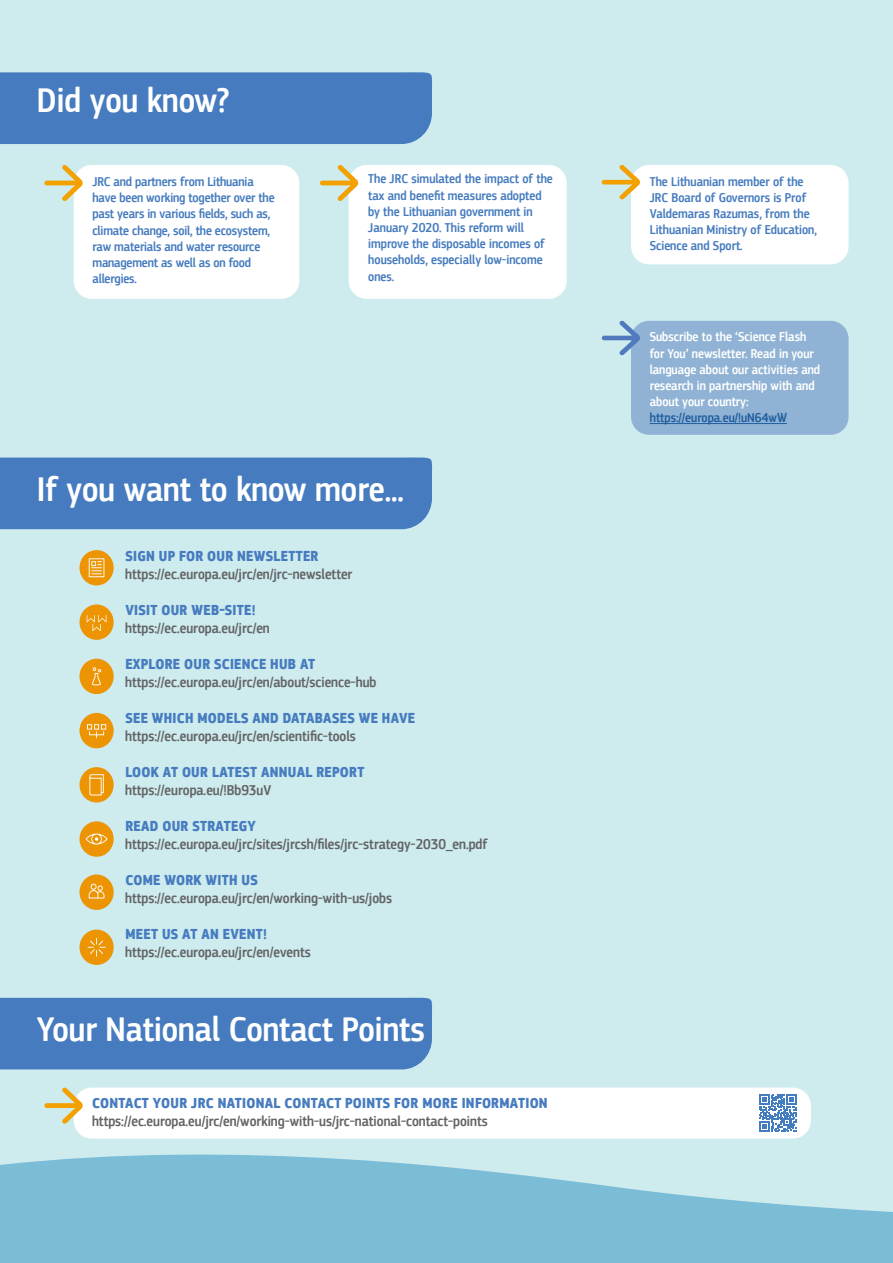
<style>
.page{position:relative;width:893px;height:1263px;background:#ceebee}
.page>*{position:absolute;margin:0;border:0;box-sizing:border-box;transform-origin:0 0}
.t1{font:500 36px "EC Square Sans Cond Pro";color:#fff}
.t2{font:500 15px "EC Square Sans Cond Pro";color:#636466}
.t3{font:700 15px "EC Square Sans Cond Pro";letter-spacing:.02em;color:#467cbf}
.t4{font:500 13.5px/16.2px "EC Square Sans Cond Pro";color:#467cbf}
.t5{font:500 13.5px/16.2px "EC Square Sans Cond Pro";color:#fff}
.t6{font:500 13.5px "EC Square Sans Cond Pro";color:#215e9e}
</style>
<div class="page">
<div style="left:0;top:72px;width:433px;height:72px;background:#467cbf"></div>
<div style="left:0;top:457px;width:433px;height:72px;background:#467cbf"></div>
<div style="left:0;top:997px;width:433px;height:72px;background:#467cbf"></div>
<div style="left:80px;top:767px;width:34px;height:35px;background:#ed9402;border-radius:50%"></div>
<svg style="left:89px;top:774px;width:15px;height:21px"></svg>
<div style="left:80px;top:929px;width:34px;height:36px;background:#ed9402;border-radius:50%"></div>
<svg style="left:88px;top:938px;width:18px;height:18px"></svg>
<div style="left:80px;top:713px;width:34px;height:35px;background:#ed9402;border-radius:50%"></div>
<svg style="left:87px;top:724px;width:19px;height:14px"></svg>
<div style="left:80px;top:659px;width:34px;height:35px;background:#ed9402;border-radius:50%"></div>
<svg style="left:92px;top:667px;width:9px;height:18px"></svg>
<div style="left:80px;top:874px;width:34px;height:36px;background:#ed9402;border-radius:50%"></div>
<svg style="left:89px;top:884px;width:15px;height:14px"></svg>
<div style="left:80px;top:821px;width:34px;height:36px;background:#ed9402;border-radius:50%"></div>
<svg style="left:86px;top:833px;width:22px;height:11px"></svg>
<div style="left:80px;top:550px;width:34px;height:35px;background:#ed9402;border-radius:50%"></div>
<svg style="left:89px;top:558px;width:15px;height:19px"></svg>
<div style="left:80px;top:604px;width:34px;height:36px;background:#ed9402;border-radius:50%"></div>
<svg style="left:87px;top:615px;width:19px;height:16px"></svg>
<div style="left:74px;top:165px;width:225px;height:134px;background:#fff;border-radius:18px"></div>
<svg style="left:44px;top:165px;width:39px;height:36px"></svg>
<div style="left:349px;top:165px;width:218px;height:134px;background:#fff;border-radius:18px"></div>
<div style="left:631px;top:165px;width:218px;height:99px;background:#fff;border-radius:18px"></div>
<svg style="left:602px;top:165px;width:38px;height:34px"></svg>
<div style="left:631px;top:321px;width:218px;height:114px;background:#90b3d5;border-radius:18px"></div>
<hr style="left:650px;top:423px;width:137px;height:1px;background:#215e9e">
<svg style="left:602px;top:321px;width:38px;height:34px"></svg>
<svg style="left:0;top:1138px;width:893px;height:125px;fill:#7bbdd6"></svg>
<div style="left:74px;top:1087px;width:737px;height:51px;background:#fff;border-radius:18px"></div>
<svg style="left:44px;top:1087px;width:39px;height:36px"></svg>
<svg style="left:759px;top:1094px;width:37px;height:38px"></svg>
<svg style="left:320px;top:165px;width:39px;height:36px"></svg>
<h1 class="t1" style="left:37px;top:79px;width:194px">Did you know?</h1>
<p class="t4" style="left:92px;top:174px;width:184px">JRC and partners from Lithuania have been working together over the past years in various fields, such as, climate change, soil, the ecosystem, raw materials and water resource management as well as on food allergies.</p>
<p class="t4" style="left:368px;top:171px;width:186px">The JRC simulated the impact of the tax and benefit measures adopted by the Lithuanian government in<br>January 2020. This reform will improve the disposable incomes of households, especially low-income ones.</p>
<p class="t4" style="left:650px;top:173px;width:169px">The Lithuanian member of the<br>JRC Board of Governors is Prof<br>Valdemaras Razumas, from the<br>Lithuanian Ministry of Education,<br>Science and Sport.</p>
<h1 class="t1" style="left:37px;top:468px;width:369px">If you want to know more...</h1>
<p class="t3" style="left:125px;top:547px;width:195px">SIGN UP FOR OUR NEWSLETTER</p>
<p class="t2" style="left:125px;top:566px;width:229px">https://ec.europa.eu/jrc/en/jrc-newsletter</p>
<p class="t3" style="left:125px;top:601px;width:132px">VISIT OUR WEB-SITE!</p>
<p class="t2" style="left:125px;top:620px;width:146px">https://ec.europa.eu/jrc/en</p>
<p class="t3" style="left:125px;top:655px;width:191px">EXPLORE OUR SCIENCE HUB AT</p>
<p class="t2" style="left:125px;top:674px;width:253px">https://ec.europa.eu/jrc/en/about/science-hub</p>
<p class="t3" style="left:125px;top:709px;width:291px">SEE WHICH MODELS AND DATABASES WE HAVE</p>
<p class="t2" style="left:125px;top:728px;width:232px">https://ec.europa.eu/jrc/en/scientific-tools</p>
<p class="t3" style="left:125px;top:763px;width:241px">LOOK AT OUR LATEST ANNUAL REPORT</p>
<p class="t2" style="left:125px;top:782px;width:148px">https://europa.eu/!Bb93uV</p>
<p class="t3" style="left:125px;top:817px;width:132px">READ OUR STRATEGY</p>
<p class="t2" style="left:125px;top:836px;width:364px">https://ec.europa.eu/jrc/sites/jrcsh/files/jrc-strategy-2030_en.pdf</p>
<p class="t3" style="left:125px;top:871px;width:134px">COME WORK WITH US</p>
<p class="t2" style="left:125px;top:890px;width:268px">https://ec.europa.eu/jrc/en/working-with-us/jobs</p>
<p class="t3" style="left:125px;top:925px;width:143px">MEET US AT AN EVENT!</p>
<p class="t2" style="left:125px;top:944px;width:187px">https://ec.europa.eu/jrc/en/events</p>
<h1 class="t1" style="left:37px;top:1008px;width:390px">Your National Contact Points</h1>
<p class="t3" style="left:92px;top:1093px;width:457px">CONTACT YOUR JRC NATIONAL CONTACT POINTS FOR MORE INFORMATION</p>
<p class="t2" style="left:92px;top:1112px;width:397px">https://ec.europa.eu/jrc/en/working-with-us/jrc-national-contact-points</p>
<p class="t5" style="left:650px;top:329px;width:172px">Subscribe to the ‘Science Flash for You’ newsletter. Read in your language about our activities and research in partnership with and about your country:</p>
<p class="t6" style="left:650px;top:410px;width:139px">https://europa.eu/!uN64wW</p>
</div>
